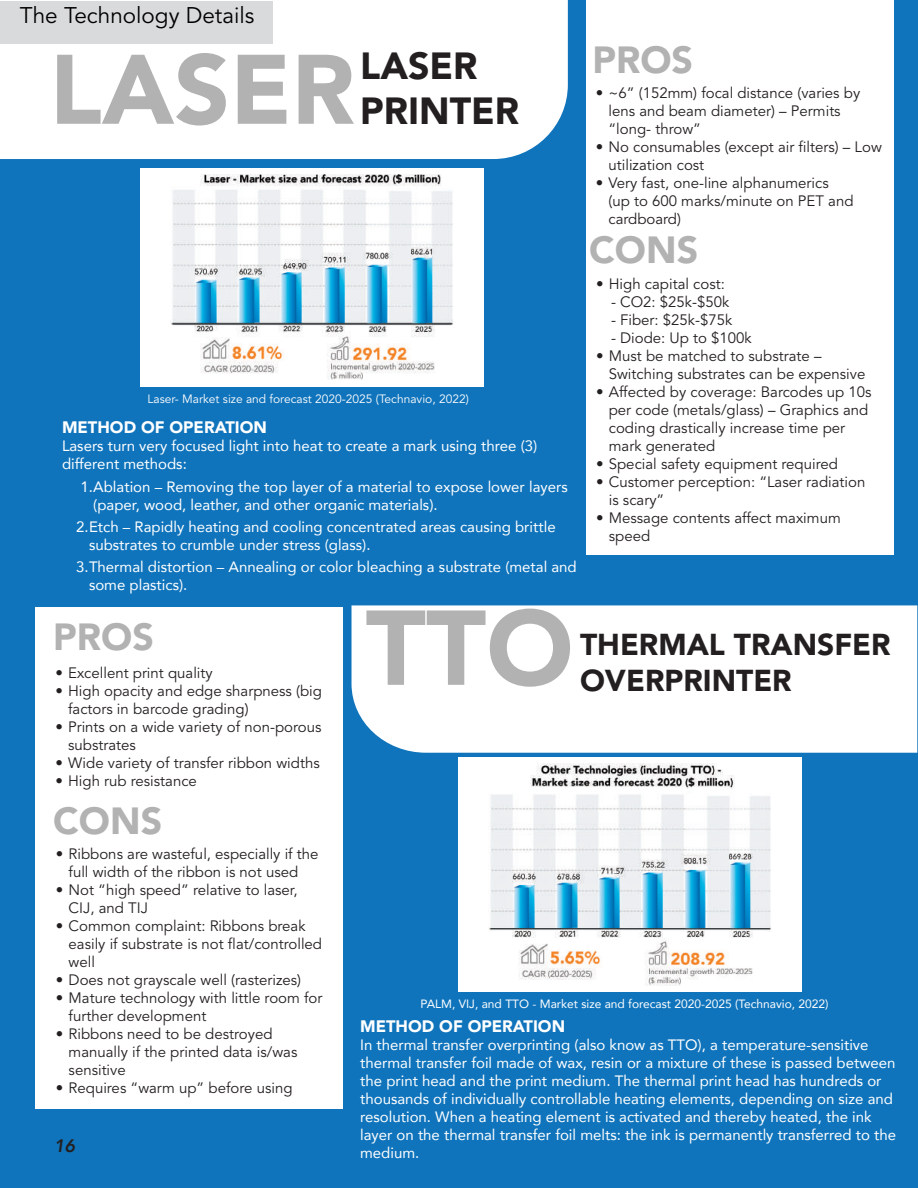
<style>
.page{position:relative;width:918px;height:1188px;background:#fff}
.page>*{position:absolute;margin:0;border:0;box-sizing:border-box;transform-origin:0 0}
.t1{font:900 105px "Avenir LT Std";color:#b2b2b2}
.t2{font:900 97.5px "Avenir LT Std";color:#b2b2b2}
.t3{font:900 37.5px "Avenir LT Std";color:#b2b2b2}
.t4{font:900 37.5px/45px "Avenir LT Std";color:#231f20}
.t5{font:900 30px "Avenir LT Std";color:#231f20}
.t6{font:22.5px "Avenir LT Std";color:#000}
.t7{font:italic 800 18px "Avenir";color:#231f20}
.t8{font:900 16.5px "Avenir LT Std";color:#fff}
.t9{font:15px/18px "Avenir LT Std";color:#231f20}
.t10{font:15px/18px "Avenir";color:#fff}
.t11{font:12px "Avenir";color:#fff}
.t12{font:12px "Avenir LT Std";color:#fff}
</style>
<div class="page">
<div style="left:0;top:0;width:917px;height:1188px;background:#1074bc"></div>
<div style="left:35px;top:607px;width:308px;height:501px;background:#fff"></div>
<div style="left:0;top:0;width:568px;height:159px;background:#fff"></div>
<div style="left:586px;top:0;width:308px;height:554px;background:#fff"></div>
<div style="left:352px;top:605px;width:565px;height:148px;background:#fff"></div>
<div style="left:0;top:1px;width:273px;height:43px;background:#d9dadc"></div>
<img style="left:140px;top:168px;width:343px;height:218px">
<img style="left:458px;top:757px;width:343px;height:234px">
<h3 class="t6" style="left:20px;top:3px;width:236px">The Technology Details</h3>
<h3 class="t6" style="left:21px;top:9px;width:236px">The Technology Details</h3>
<h2 class="t2" style="left:50px;top:31px;width:307px">LASER</h2>
<h3 class="t4" style="left:360px;top:43px;width:161px">LASER<br>PRINTER</h3>
<p class="t12" style="left:148px;top:392px;width:323px">Laser- Market size and forecast 2020-2025 (Technavio, 2022(</p>
<p class="t8" style="left:62px;top:418px;width:206px">METHOD OF OPERATION</p>
<p class="t10" style="left:62px;top:437px;width:477px">Lasers turn very focused light into heat to create a mark using three (3) different methods:</p>
<p class="t10" style="left:93px;top:477px;width:476px;text-indent:-13px">1.Ablation – Removing the top layer of a material to expose lower layers (paper, wood, leather, and other organic materials .(</p>
<p class="t10" style="left:89px;top:517px;width:468px;text-indent:-13px">2.Etch – Rapidly heating and cooling concentrated areas causing brittle substrates to crumble under stress (glass .(</p>
<p class="t10" style="left:89px;top:558px;width:489px;text-indent:-13px">3.Thermal distortion – Annealing or color bleaching a substrate (metal and some plastics .(</p>
<h3 class="t3" style="left:592px;top:38px;width:102px">PROS</h3>
<p class="t9" style="left:609px;top:84px;width:253px;text-indent:-13px">• ~6” (152mm) focal distance (varies by lens and beam diameter) – Permits “long- throw“</p>
<p class="t9" style="left:609px;top:138px;width:275px;text-indent:-13px">• No consumables (except air filters) – Low utilization cost</p>
<p class="t9" style="left:609px;top:174px;width:247px;text-indent:-13px">• Very fast, one-line alphanumerics (up to 600 marks/minute on PET and cardboard(</p>
<h3 class="t3" style="left:589px;top:227px;width:110px">CONS</h3>
<p class="t9" style="left:596px;top:275px;width:130px">• High capital cost:</p>
<p class="t9" style="left:611px;top:293px;width:120px">- CO2: $25k-$50k</p>
<p class="t9" style="left:611px;top:311px;width:123px">- Fiber: $25k-$75k</p>
<p class="t9" style="left:611px;top:329px;width:142px">- Diode: Up to $100k</p>
<p class="t9" style="left:609px;top:347px;width:258px;text-indent:-13px">• Must be matched to substrate –<br>Switching substrates can be expensive</p>
<p class="t9" style="left:609px;top:383px;width:264px;text-indent:-13px">• Affected by coverage: Barcodes up 10s per code (metals/glass) – Graphics and coding drastically increase time per mark generated</p>
<p class="t9" style="left:596px;top:455px;width:243px">• Special safety equipment required</p>
<p class="t9" style="left:609px;top:473px;width:258px;text-indent:-13px">• Customer perception “: Laser radiation is scary“</p>
<p class="t9" style="left:609px;top:509px;width:234px;text-indent:-13px">• Message contents affect maximum speed</p>
<h3 class="t3" style="left:53px;top:615px;width:102px">PROS</h3>
<p class="t9" style="left:55px;top:664px;width:159px">• Excellent print quality</p>
<p class="t9" style="left:68px;top:682px;width:255px;text-indent:-13px">• High opacity and edge sharpness (big factors in barcode grading(</p>
<p class="t9" style="left:68px;top:718px;width:255px;text-indent:-13px">• Prints on a wide variety of non-porous substrates</p>
<p class="t9" style="left:55px;top:754px;width:266px">• Wide variety of transfer ribbon widths</p>
<p class="t9" style="left:55px;top:772px;width:143px">• High rub resistance</p>
<h3 class="t3" style="left:53px;top:798px;width:110px">CONS</h3>
<p class="t9" style="left:56px;top:846px;width:264px;text-align:center">• Ribbons are wasteful, especially if the full width of the ribbon is not used</p>
<p class="t9" style="left:69px;top:882px;width:231px;text-indent:-13px">• Not “high speed” relative to laser,<br>CIJ, and TIJ</p>
<p class="t9" style="left:69px;top:918px;width:255px;text-indent:-13px">• Common complaint: Ribbons break easily if substrate is not flat/controlled well</p>
<p class="t9" style="left:56px;top:972px;width:247px">• Does not grayscale well (rasterizes(</p>
<p class="t9" style="left:69px;top:990px;width:255px;text-indent:-13px">• Mature technology with little room for further development</p>
<p class="t9" style="left:69px;top:1026px;width:230px;text-indent:-13px">• Ribbons need to be destroyed manually if the printed data is/was sensitive</p>
<p class="t9" style="left:56px;top:1080px;width:238px">• Requires “warm up” before using</p>
<p class="t7" style="left:54px;top:1135px;width:23px">16</p>
<h1 class="t1" style="left:366px;top:585px;width:209px">TTO</h1>
<h3 class="t5" style="left:580px;top:627px;width:312px">THERMAL TRANSFER</h3>
<h3 class="t5" style="left:580px;top:663px;width:213px">OVERPRINTER</h3>
<p class="t11" style="left:421px;top:994px;width:410px">PALM, VIJ, and TTO - Market size and forecast 2020-2025 (Technavio, 2022(</p>
<p class="t8" style="left:360px;top:1016px;width:206px">METHOD OF OPERATION</p>
<p class="t10" style="left:360px;top:1035px;width:537px">In thermal transfer overprinting (also know as TTO a,) temperature-sensitive thermal transfer foil made of wax, resin or a mixture of these is passed between the print head and the print medium. The thermal print head has hundreds or thousands of individually controllable heating elements, depending on size and resolution. When a heating element is activated and thereby heated, the ink layer on the thermal transfer foil melts: the ink is permanently transferred to the medium.</p>
</div>
